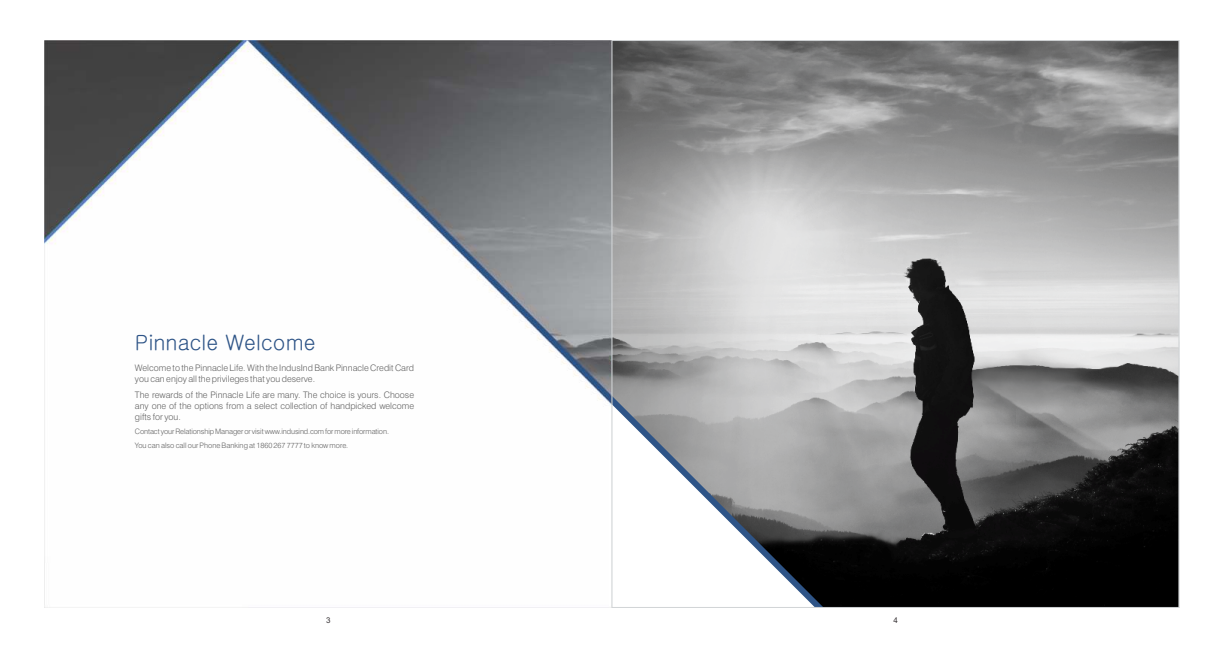
<style>
.page{position:relative;width:1224px;height:648px;background:#fff}
.page>*{position:absolute;margin:0;border:0;box-sizing:border-box;transform-origin:0 0}
.t1{font:21px "Gulim";color:#2e5487}
.t2{font:300 9px/10.8px "Swiss 721 BT";color:#616161}
.t3{font:8px "Arial";color:#383336}
.t4{font:300 7.5px/13.5px "Swiss 721 BT";letter-spacing:-.015em;color:#616161}
</style>
<div class="page">
<img style="left:45px;top:40px;width:567px;height:568px">
<img style="left:838px;top:42px;width:339px;height:564px">
<svg style="left:829px;top:42px;width:9px;height:564px;background:#9f9f9f"></svg>
<svg style="left:614px;top:42px;width:215px;height:564px"></svg>
<h1 class="t1" style="left:135px;top:332px;width:182px">Pinnacle Welcome</h1>
<p class="t2" style="left:135px;top:364px;width:281px">Welcome to the Pinnacle Life. With the IndusInd Bank Pinnacle Credit Card you can enjoy all the privileges that you deserve.</p>
<p class="t2" style="left:135px;top:391px;width:281px;text-align:justify">The rewards of the Pinnacle Life are many. The choice is yours. Choose any one of the options from a select collection of handpicked welcome gifts for you.</p>
<p class="t4" style="left:135px;top:425px;width:256px">Contact yourRelationshipManageror visitwww.indusind.comformore information.<br>You can also call our Phone Banking at 1860 267 7777 to know more.</p>
<p class="t3" style="left:326px;top:617px;width:6px">3</p>
<p class="t3" style="left:893px;top:617px;width:6px">4</p>
</div>
